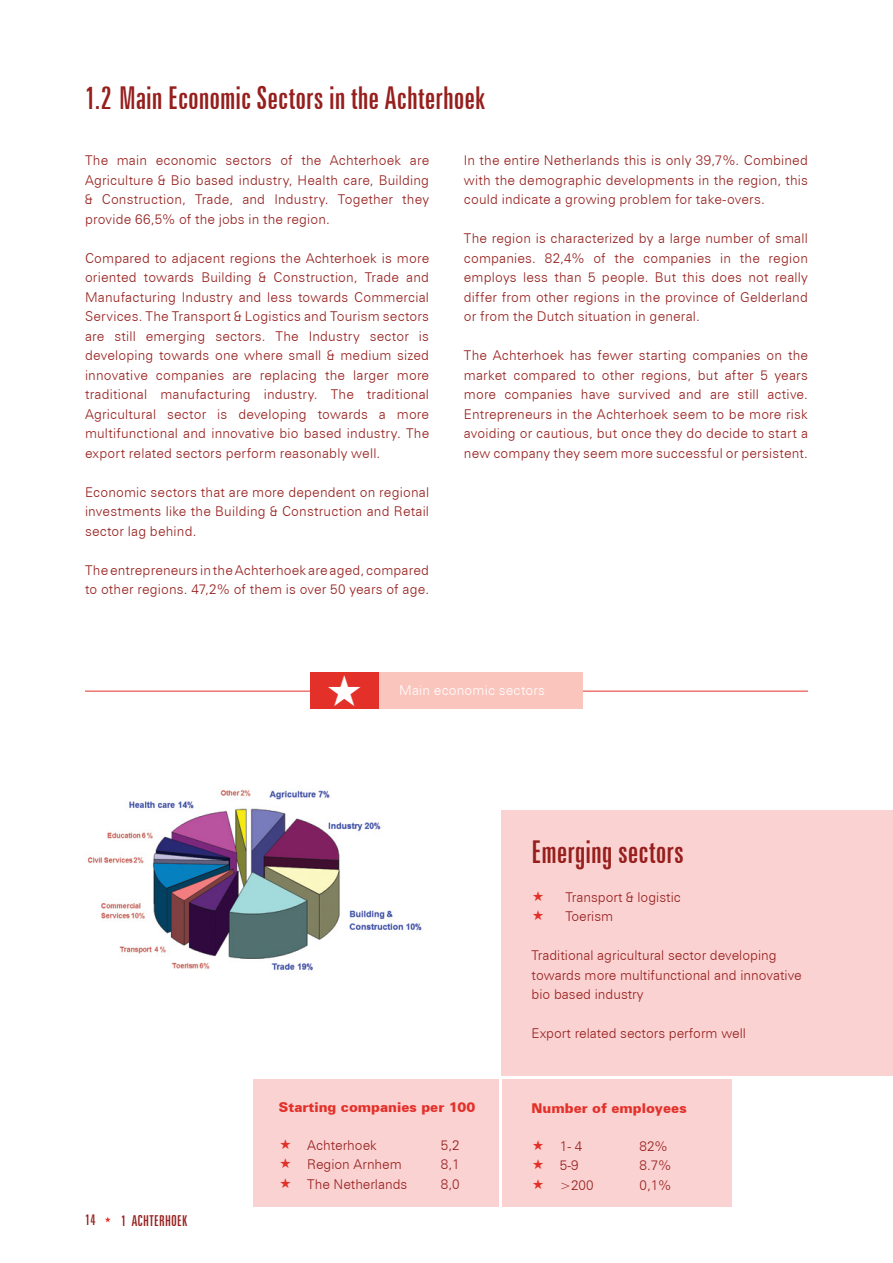
<style>
.page{position:relative;width:893px;height:1263px;background:#fff}
.page>*{position:absolute;margin:0;border:0;box-sizing:border-box;transform-origin:0 0}
.t1{font:extra-condensed 31.5px "Zurich BT";letter-spacing:-.005em;color:#961f1d}
.t2{font:extra-condensed 15px "Zurich BT";letter-spacing:.01em;color:#961f1d}
.t3{font:300 13.5px/19.5px "Zurich BT";letter-spacing:.01em;color:#961f1d;text-align:justify}
.t4{font:900 13.5px "Zurich BT";color:#e3312a}
.t5{font:300 13.5px "Zurich BT";letter-spacing:.015em;color:#fff}
</style>
<div class="page">
<svg style="left:105px;top:1217px;width:6px;height:5px"></svg>
<img style="left:87px;top:789px;width:335px;height:184px">
<div style="left:502px;top:810px;width:391px;height:266px;background:#fbd2d2"></div>
<hr style="left:85px;top:691px;width:723px;height:1px;background:#e3312a">
<div style="left:379px;top:673px;width:203px;height:36px;background:#fac5bd"></div>
<div style="left:311px;top:673px;width:68px;height:36px;background:#e3312a"></div>
<div style="left:253px;top:1079px;width:246px;height:128px;background:#fbd2d2"></div>
<div style="left:502px;top:1079px;width:230px;height:128px;background:#fbd2d2"></div>
<h1 class="t1" style="left:85px;top:80px;width:401px">1.2 Main Economic Sectors in the Achterhoek</h1>
<p class="t3" style="left:85px;top:151px;width:346px">The main economic sectors of the Achterhoek are Agriculture &amp; Bio based industry, Health care, Building &amp; Construction, Trade, and Industry. Together they provide 66,5% of the jobs in the region.</p>
<p class="t3" style="left:85px;top:248px;width:346px">Compared to adjacent regions the Achterhoek is more oriented towards Building &amp; Construction, Trade and Manufacturing Industry and less towards Commercial Services. The Transport &amp; Logistics and Tourism sectors are still emerging sectors. The Industry sector is developing towards one where small &amp; medium sized innovative companies are replacing the larger more traditional manufacturing industry. The traditional Agricultural sector is developing towards a more multifunctional and innovative bio based industry. The export related sectors perform reasonably well.</p>
<p class="t3" style="left:85px;top:482px;width:346px">Economic sectors that are more dependent on regional investments like the Building &amp; Construction and Retail sector lag behind.</p>
<p class="t3" style="left:85px;top:560px;width:346px">The entrepreneurs in the Achterhoek are aged, compared to other regions. 47,2% of them is over 50 years of age.</p>
<p class="t3" style="left:464px;top:151px;width:346px">In the entire Netherlands this is only 39,7%. Combined with the demographic developments in the region, this could indicate a growing problem for take-overs.</p>
<p class="t3" style="left:464px;top:229px;width:346px">The region is characterized by a large number of small companies. 82,4% of the companies in the region employs less than 5 people. But this does not really differ from other regions in the province of Gelderland or from the Dutch situation in general.</p>
<p class="t3" style="left:464px;top:346px;width:346px">The Achterhoek has fewer starting companies on the market compared to other regions, but after 5 years more companies have survived and are still active.<br>Entrepreneurs in the Achterhoek seem to be more risk avoiding or cautious, but once they do decide to start a new company they seem more successful or persistent.</p>
<p class="t5" style="left:399px;top:682px;width:147px">Main economic sectors</p>
<p class="t2" style="left:85px;top:1211px;width:12px">14</p>
<p class="t2" style="left:121px;top:1212px;width:62px">1 Achterhoek</p>
<p class="t4" style="left:279px;top:1099px;width:198px">Starting companies per 100</p>
<p class="t3" style="left:307px;top:1135px;width:71px">Achterhoek</p>
<p class="t3" style="left:441px;top:1135px;width:20px">5,2</p>
<p class="t3" style="left:307px;top:1154px;width:96px">Region Arnhem</p>
<p class="t3" style="left:441px;top:1154px;width:20px">8,1</p>
<p class="t3" style="left:307px;top:1174px;width:102px">The Netherlands</p>
<p class="t3" style="left:441px;top:1174px;width:20px">8,0</p>
<h1 class="t1" style="left:531px;top:834px;width:154px">Emerging sectors</h1>
<p class="t3" style="left:566px;top:887px;width:117px">Transport &amp; logistic<br>Toerism</p>
<p class="t3" style="left:531px;top:945px;width:272px;text-align:left">Traditional agricultural sector developing towards more multifunctional and innovative bio based industry</p>
<p class="t3" style="left:531px;top:1023px;width:216px">Export related sectors perform well</p>
<p class="t4" style="left:532px;top:1100px;width:157px">Number of employees</p>
<p class="t3" style="left:560px;top:1136px;width:24px">1- 4</p>
<p class="t3" style="left:639px;top:1136px;width:30px">82%</p>
<p class="t3" style="left:560px;top:1156px;width:20px">5-9</p>
<p class="t3" style="left:639px;top:1156px;width:33px">8.7%</p>
<p class="t3" style="left:560px;top:1175px;width:35px">&gt;200</p>
<p class="t3" style="left:639px;top:1175px;width:33px">0,1%</p>
</div>
